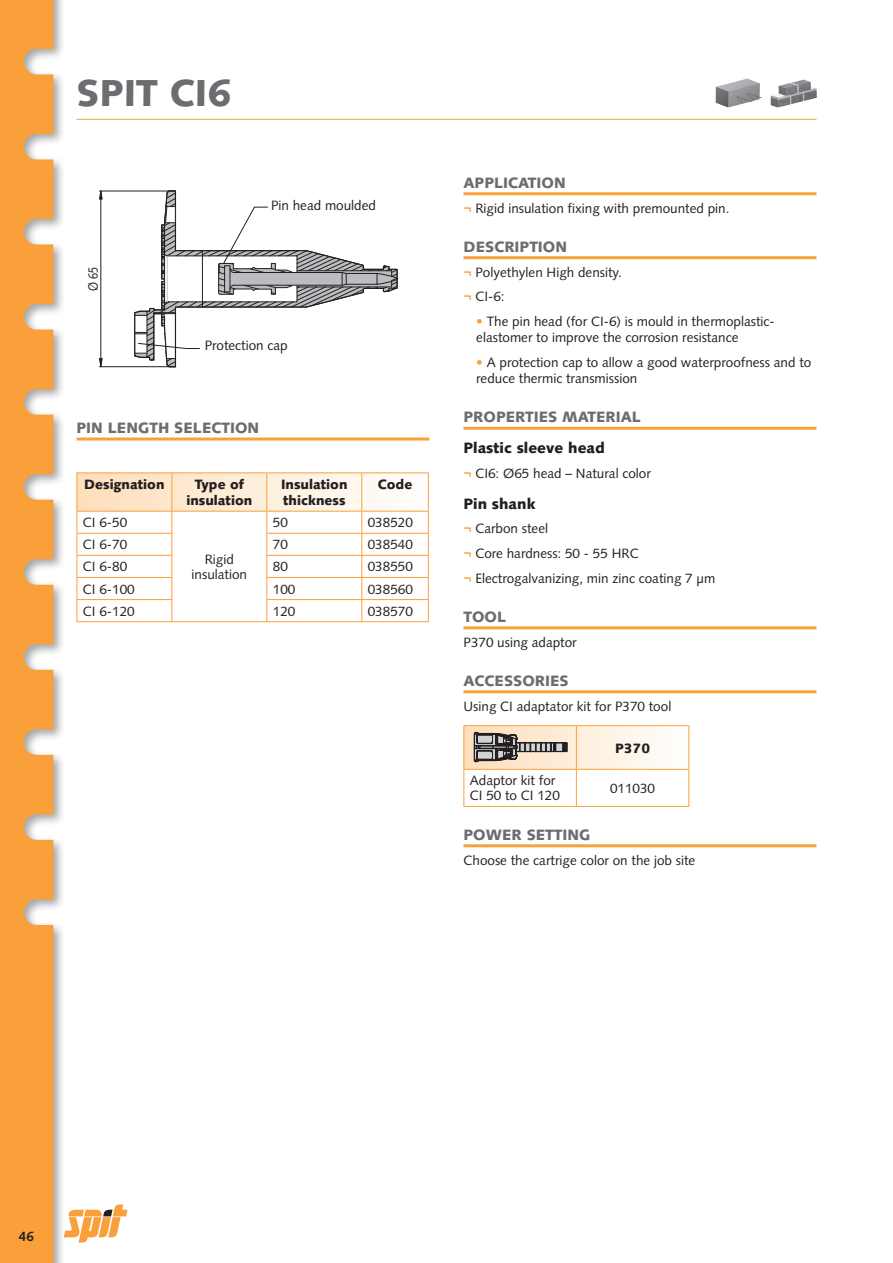
<style>
.page{position:relative;width:893px;height:1263px;background:#fff}
.page>*{position:absolute;margin:0;border:0;box-sizing:border-box;transform-origin:0 0}
.t1{font:900 37.5px "Syntax";color:#6c6d70}
.t2{font:900 15px "Syntax";color:#6c6d70}
.t3{font:900 15px "Syntax";color:#231f20}
.t4{font:13.5px/24.8px "Syntax";color:#231f20}
.t5{font:900 13.5px/16.2px "Syntax";color:#231f20;text-align:center}
.t6{font:13.5px "Syntax";color:#231f20;scale:.8 1}
.t7{font:700 13.5px "Syntax";color:#231f20}
.s1{font-weight:700;color:#f9a03a}
.s2{color:#f9a03a}
</style>
<div class="page">
<div style="left:0;top:0;width:66px;height:1263px;background:#231f20;opacity:.4"></div>
<svg style="left:0;top:0;width:53px;height:1263px;background:#f6a74c"></svg>
<svg style="left:64px;top:1204px;width:64px;height:39px"></svg>
<hr style="left:77px;top:119px;width:739px;height:1px;background:#f9a03a">
<hr style="left:463px;top:192px;width:353px;height:3px;background:#f9a03a">
<hr style="left:463px;top:256px;width:353px;height:3px;background:#f9a03a">
<hr style="left:463px;top:427px;width:353px;height:3px;background:#f9a03a">
<hr style="left:463px;top:626px;width:353px;height:3px;background:#f9a03a">
<hr style="left:463px;top:690px;width:353px;height:3px;background:#f9a03a">
<hr style="left:463px;top:844px;width:353px;height:3px;background:#f9a03a">
<hr style="left:463px;top:725px;width:113px;height:1px;background:#f9a03a">
<hr style="left:463px;top:726px;width:1px;height:43px;background:#f9a03a">
<hr style="left:576px;top:725px;width:113px;height:1px;background:#f9a03a">
<hr style="left:463px;top:769px;width:113px;height:1px;background:#f9a03a">
<hr style="left:463px;top:770px;width:1px;height:36px;background:#f9a03a">
<hr style="left:576px;top:769px;width:113px;height:1px;background:#f9a03a">
<hr style="left:576px;top:770px;width:1px;height:36px;background:#f9a03a">
<hr style="left:688px;top:770px;width:1px;height:36px;background:#f9a03a">
<hr style="left:463px;top:806px;width:113px;height:1px;background:#f9a03a">
<hr style="left:576px;top:806px;width:113px;height:1px;background:#f9a03a">
<svg style="left:464px;top:726px;width:225px;height:43px"></svg>
<hr style="left:77px;top:437px;width:352px;height:3px;background:#f9a03a">
<hr style="left:99px;top:191px;width:76px;height:1px;background:#231f20">
<hr style="left:99px;top:366px;width:76px;height:1px;background:#231f20">
<hr style="left:100px;top:191px;width:1px;height:88px;background:#231f20">
<hr style="left:100px;top:279px;width:1px;height:88px;background:#231f20">
<svg style="left:99px;top:190px;width:4px;height:10px"></svg>
<svg style="left:99px;top:357px;width:4px;height:10px"></svg>
<hr style="left:77px;top:472px;width:95px;height:1px;background:#f9a03a">
<hr style="left:172px;top:472px;width:95px;height:1px;background:#f9a03a">
<hr style="left:267px;top:472px;width:95px;height:1px;background:#f9a03a">
<hr style="left:362px;top:472px;width:67px;height:1px;background:#f9a03a">
<svg style="left:77px;top:473px;width:352px;height:148px"></svg>
<hr style="left:77px;top:621px;width:95px;height:1px;background:#f9a03a">
<hr style="left:172px;top:621px;width:95px;height:1px;background:#f9a03a">
<hr style="left:267px;top:621px;width:95px;height:1px;background:#f9a03a">
<hr style="left:362px;top:621px;width:67px;height:1px;background:#f9a03a">
<svg style="left:134px;top:191px;width:264px;height:176px"></svg>
<img style="left:715px;top:79px;width:47px;height:28px">
<img style="left:770px;top:79px;width:46px;height:28px">
<h1 class="t1" style="left:77px;top:71px;width:157px">SPIT CI6</h1>
<p class="t6" style="left:85px;top:291px;width:32px;rotate:-90deg">Ø 65</p>
<p class="t4" style="left:271px;top:193px;width:107px">Pin head moulded</p>
<p class="t4" style="left:205px;top:333px;width:85px">Protection cap</p>
<p class="t2" style="left:77px;top:419px;width:184px">PIN LENGTH SELECTION</p>
<p class="t5" style="left:84px;top:476px;width:82px">Designation</p>
<p class="t5" style="left:186px;top:476px;width:67px">Type of insulation</p>
<p class="t5" style="left:281px;top:476px;width:68px;text-align:left">Insulation thickness</p>
<p class="t5" style="left:378px;top:476px;width:36px">Code</p>
<p class="t4" style="left:83px;top:510px;width:46px">CI 6-50</p>
<p class="t4" style="left:192px;top:552px;width:57px;line-height:15px;text-align:center">Rigid insulation</p>
<p class="t4" style="left:273px;top:510px;width:17px">50</p>
<p class="t4" style="left:368px;top:510px;width:47px">038520</p>
<p class="t4" style="left:83px;top:532px;width:46px">CI 6-70</p>
<p class="t4" style="left:273px;top:532px;width:17px">70</p>
<p class="t4" style="left:368px;top:532px;width:47px">038540</p>
<p class="t4" style="left:83px;top:554px;width:46px">CI 6-80</p>
<p class="t4" style="left:273px;top:554px;width:17px">80</p>
<p class="t4" style="left:368px;top:554px;width:47px">038550</p>
<p class="t4" style="left:83px;top:577px;width:53px">CI 6-100</p>
<p class="t4" style="left:273px;top:577px;width:24px">100</p>
<p class="t4" style="left:368px;top:577px;width:47px">038560</p>
<p class="t4" style="left:83px;top:599px;width:53px">CI 6-120</p>
<p class="t4" style="left:273px;top:599px;width:24px">120</p>
<p class="t4" style="left:368px;top:599px;width:47px">038570</p>
<p class="t2" style="left:463px;top:174px;width:104px">APPLICATION</p>
<p class="t4" style="left:463px;top:196px;width:268px"><span class="s1">¬</span> Rigid insulation fixing with premounted pin.</p>
<p class="t2" style="left:463px;top:238px;width:105px">DESCRIPTION</p>
<p class="t4" style="left:463px;top:260px;width:160px"><span class="s1">¬</span> Polyethylen High density. <span class="s1">¬</span> CI-6:</p>
<p class="t4" style="left:476px;top:313px;width:300px;line-height:16.2px"><span class="s2">•</span> The pin head (for CI-6) is mould in thermoplastic&shy;elastomer to improve the corrosion resistance</p>
<p class="t4" style="left:476px;top:354px;width:337px;line-height:16.2px"><span class="s2">•</span> A protection cap to allow a good waterproofness and to reduce thermic transmission</p>
<p class="t2" style="left:463px;top:408px;width:179px">PROPERTIES MATERIAL</p>
<p class="t3" style="left:463px;top:439px;width:143px">Plastic sleeve head</p>
<p class="t4" style="left:463px;top:461px;width:189px"><span class="s1">¬</span> CI6: Ø65 head – Natural color</p>
<p class="t3" style="left:463px;top:495px;width:74px">Pin shank</p>
<p class="t4" style="left:463px;top:516px;width:253px"><span class="s1">¬</span> Carbon steel<br><span class="s1">¬</span> Core hardness: 50 - 55 HRC<br><span class="s1">¬</span> Electrogalvanizing, min zinc coating 7 µm</p>
<p class="t2" style="left:463px;top:608px;width:44px">TOOL</p>
<p class="t4" style="left:463px;top:630px;width:115px">P370 using adaptor</p>
<p class="t2" style="left:463px;top:672px;width:107px">ACCESSORIES</p>
<p class="t4" style="left:463px;top:694px;width:209px">Using CI adaptator kit for P370 tool</p>
<p class="t5" style="left:615px;top:740px;width:36px">P370</p>
<p class="t4" style="left:470px;top:773px;width:92px;line-height:15px">Adaptor kit for<br>CI 50 to CI 120</p>
<p class="t4" style="left:610px;top:776px;width:47px">011030</p>
<p class="t2" style="left:463px;top:826px;width:129px">POWER SETTING</p>
<p class="t4" style="left:463px;top:848px;width:233px">Choose the cartrige color on the job site</p>
<p class="t7" style="left:19px;top:1228px;width:17px">46</p>
</div>
